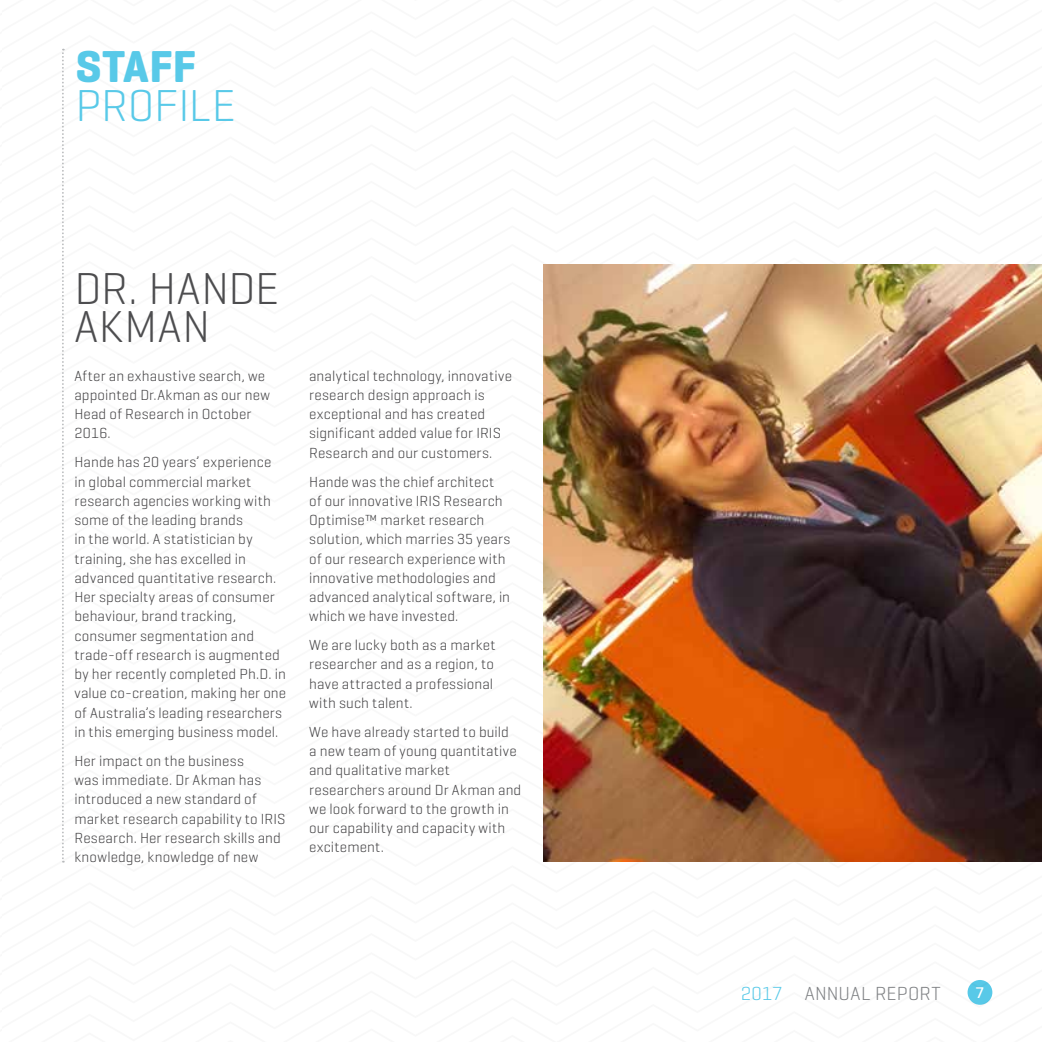
<style>
.page{position:relative;width:1042px;height:1042px;background:#fff}
.page>*{position:absolute;margin:0;border:0;box-sizing:border-box;transform-origin:0 0}
.t1{font:45.5px/38.5px "Geogrotesque";letter-spacing:.02em;color:#4d4d4f}
.t2{font:45.5px "Geogrotesque";color:#58c9e8}
.t3{font:800 45.5px "Geogrotesque";letter-spacing:.005em;color:#58c9e8}
.t4{font:19.25px "Geogrotesque";letter-spacing:.015em;color:#7e8083}
.t5{font:600 15.75px "Geogrotesque";color:#fff}
.t6{font:14.88px/19.2px "Geogrotesque";letter-spacing:.01em;color:#414042}
.s1{color:#58c9e8}
</style>
<div class="page">
<img style="left:544px;top:265px;width:498px;height:596px">
<h1 class="t3" style="left:75px;top:38px;width:122px">STAFF</h1>
<h1 class="t2" style="left:75px;top:77px;width:162px">PROFILE</h1>
<h1 class="t1" style="left:74px;top:267px;width:206px">DR. HANDE<br>AKMAN</h1>
<p class="t6" style="left:74px;top:365px;width:197px">After an exhaustive search, we appointed Dr.Akman as our new<br>Head of Research in October<br>2016.</p>
<p class="t6" style="left:74px;top:452px;width:213px">Hande has 20 years’ experience in global commercial market research agencies working with some of the leading brands<br>in the world. A statistician by training, she has excelled in advanced quantitative research.<br>Her specialty areas of consumer behaviour, brand tracking, consumer segmentation and trade-off research is augmented by her recently completed Ph.D. in value co-creation, making her one of Australia’s leading researchers in this emerging business model.</p>
<p class="t6" style="left:74px;top:750px;width:213px">Her impact on the business<br>was immediate. Dr Akman has introduced a new standard of market research capability to IRIS<br>Research. Her research skills and knowledge, knowledge of new</p>
<p class="t6" style="left:309px;top:365px;width:204px">analytical technology, innovative research design approach is exceptional and has created significant added value for IRIS<br>Research and our customers.</p>
<p class="t6" style="left:309px;top:471px;width:203px">Hande was the chief architect of our innovative IRIS Research<br>Optimise™ market research solution, which marries 35 years of our research experience with innovative methodologies and advanced analytical software, in which we have invested.</p>
<p class="t6" style="left:309px;top:635px;width:188px">We are lucky both as a market researcher and as a region, to have attracted a professional with such talent.</p>
<p class="t6" style="left:309px;top:721px;width:214px">We have already started to build<br>a new team of young quantitative and qualitative market researchers around Dr Akman and we look forward to the growth in our capability and capacity with excitement.</p>
<p class="t4" style="left:740px;top:981px;width:201px"><span class="s1">2017</span> ANNUAL REPORT</p>
<p class="t5" style="left:975px;top:982px;width:10px">7</p>
</div>
